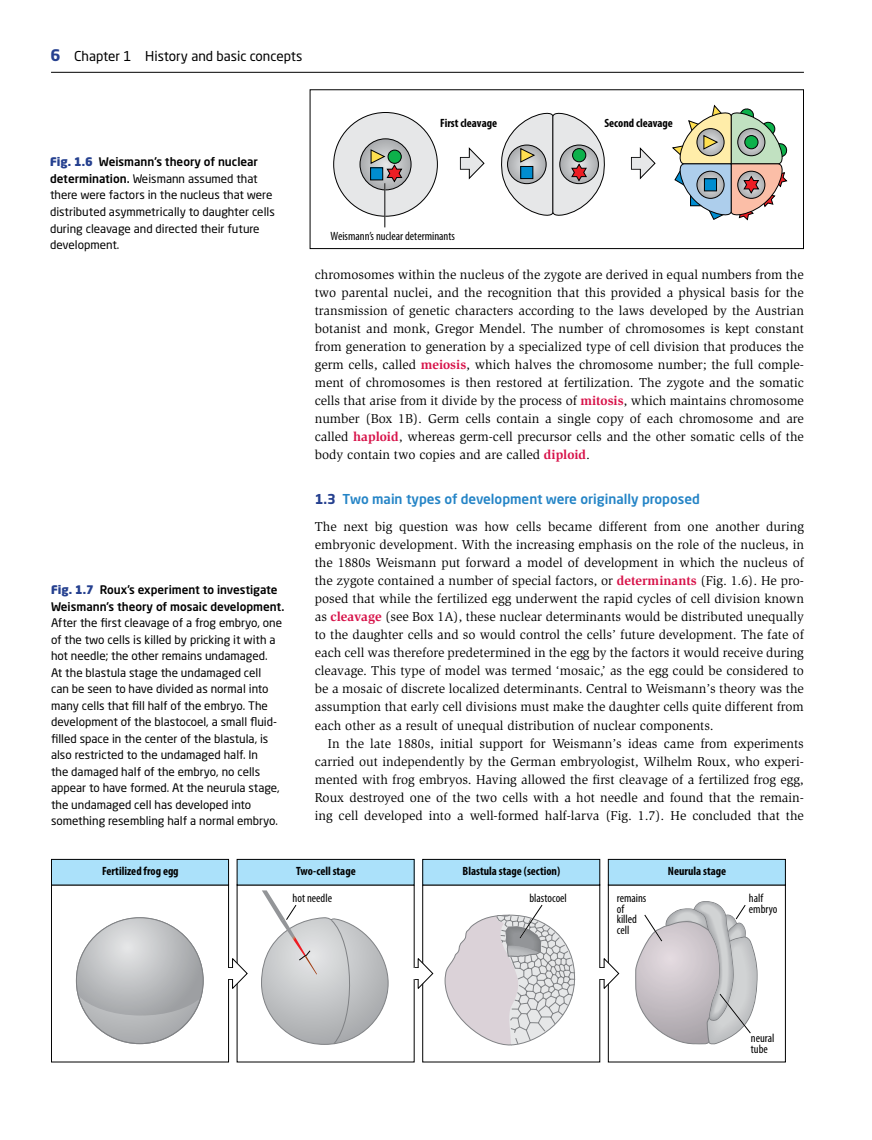
<style>
.page{position:relative;width:872px;height:1140px;background:#fff}
.page>*{position:absolute;margin:0;border:0;box-sizing:border-box;transform-origin:0 0}
.t1{font:500 13.5px "Neo Sans Std";color:#2484c6}
.t2{font:13.5px "Neo Sans Std";color:#000}
.PI{font:13.2px/18px "Slimbach Std";color:#000;text-align:justify}
.t3{font:700 condensed 12px "Myriad Pro";color:#000}
.t4{font:condensed 12px/10.5px "Myriad Pro";color:#000}
.FGC{font:11.7px/16.5px "Neo Sans Std";color:#000}
.s1{font-weight:700;font-size:15.75px;color:#25408f}
.s2{font-weight:900;color:#25408f}
.s3{font-weight:500}
.s4{font-weight:700;color:#d71249}
.s5{font-weight:700;color:#25408f}
</style>
<div class="page">
<hr style="left:51px;top:72px;width:753px;height:1px;background:#000">
<div style="left:310px;top:89px;width:494px;height:160px;border:1px solid #000"></div>
<div style="left:334px;top:112px;width:103px;height:104px;background:#e6e7e8;border-radius:50%"></div>
<svg style="left:360px;top:139px;width:51px;height:51px"></svg>
<div style="left:359px;top:138px;width:52px;height:52px;border:1px solid #000;border-radius:50%"></div>
<svg style="left:370px;top:149px;width:32px;height:33px"></svg>
<svg style="left:501px;top:112px;width:104px;height:104px"></svg>
<svg style="left:672px;top:104px;width:115px;height:116px"></svg>
<hr style="left:384px;top:183px;width:1px;height:44px;background:#000">
<svg style="left:460px;top:157px;width:8px;height:13px"></svg>
<svg style="left:468px;top:147px;width:17px;height:32px"></svg>
<div style="left:461px;top:158px;width:10px;height:11px;background:#e6e7e8"></div>
<svg style="left:631px;top:157px;width:8px;height:13px"></svg>
<svg style="left:639px;top:147px;width:17px;height:32px"></svg>
<div style="left:632px;top:158px;width:10px;height:11px;background:#e6e7e8"></div>
<div style="left:51px;top:884px;width:178px;height:178px;border:1px solid #000"></div>
<div style="left:51px;top:859px;width:177px;height:26px;background:#abe1fa"></div>
<div style="left:51px;top:859px;width:178px;height:26px;border:1px solid #000"></div>
<div style="left:237px;top:859px;width:177px;height:26px;background:#abe1fa"></div>
<div style="left:237px;top:859px;width:177px;height:26px;border:1px solid #000"></div>
<div style="left:423px;top:859px;width:177px;height:26px;background:#abe1fa"></div>
<div style="left:422px;top:859px;width:178px;height:26px;border:1px solid #000"></div>
<div style="left:608px;top:884px;width:178px;height:178px;border:1px solid #000"></div>
<div style="left:608px;top:859px;width:177px;height:26px;background:#abe1fa"></div>
<div style="left:608px;top:859px;width:178px;height:26px;border:1px solid #000"></div>
<svg style="left:417px;top:956px;width:17px;height:33px"></svg>
<svg style="left:603px;top:956px;width:17px;height:33px"></svg>
<svg style="left:444px;top:904px;width:132px;height:142px"></svg>
<svg style="left:635px;top:901px;width:123px;height:144px"></svg>
<svg style="left:76px;top:890px;width:313px;height:155px"></svg>
<p class="t2" style="left:51px;top:48px;width:253px"><span class="s1">6</span> Chapter 1 History and basic concepts</p>
<p class="FGC" style="left:50px;top:154px;width:226px"><span class="s2">Fig. 1.6</span> <span class="s3">Weismann’s theory of nuclear determination.</span> Weismann assumed that there were factors in the nucleus that were distributed asymmetrically to daughter cells during cleavage and directed their future development.</p>
<p class="FGC" style="left:51px;top:581px;width:235px"><span class="s2">Fig. 1.7</span> <span class="s3">Roux’s experiment to investigate Weismann’s theory of mosaic development.<br></span>After the first cleavage of a frog embryo, one of the two cells is killed by pricking it with a hot needle; the other remains undamaged.<br>At the blastula stage the undamaged cell<br>can be seen to have divided as normal into many cells that fill half of the embryo. The development of the blastocoel, a small fluid&shy;filled space in the center of the blastula, is also restricted to the undamaged half. In<br>the damaged half of the embryo, no cells appear to have formed. At the neurula stage, the undamaged cell has developed into something resembling half a normal embryo.</p>
<p class="t3" style="left:440px;top:116px;width:59px">First cleavage</p>
<p class="t3" style="left:604px;top:116px;width:70px">Second cleavage</p>
<p class="t4" style="left:331px;top:230px;width:126px">Weismann’s nuclear determinants</p>
<p class="PI" style="left:315px;top:266px;width:491px">chromosomes within the nucleus of the zygote are derived in equal numbers from the two parental nuclei, and the recognition that this provided a physical basis for the transmission of genetic characters according to the laws developed by the Austrian botanist and monk, Gregor Mendel. The number of chromosomes is kept constant from generation to generation by a specialized type of cell division that produces the germ cells, called <span class="s4">meiosis</span>, which halves the chromosome number; the full comple&shy;ment of chromosomes is then restored at fertilization. The zygote and the somatic cells that arise from it divide by the process of <span class="s4">mitosis</span>, which maintains chromosome number (Box 1B). Germ cells contain a single copy of each chromosome and are called <span class="s4">haploid</span>, whereas germ-cell precursor cells and the other somatic cells of the body contain two copies and are called <span class="s4">diploid</span>.</p>
<h2 class="t1" style="left:315px;top:491px;width:387px"><span class="s5">1.3</span> Two main types of development were originally proposed</h2>
<p class="PI" style="left:315px;top:518px;width:491px">The next big question was how cells became different from one another during embryonic development. With the increasing emphasis on the role of the nucleus, in the 1880s Weismann put forward a model of development in which the nucleus of the zygote contained a number of special factors, or <span class="s4">determinants</span> (Fig. 1.6). He pro&shy;posed that while the fertilized egg underwent the rapid cycles of cell division known as <span class="s4">cleavage</span> (see Box 1A), these nuclear determinants would be distributed unequally to the daughter cells and so would control the cells’ future development. The fate of each cell was therefore predetermined in the egg by the factors it would receive during cleavage. This type of model was termed ‘mosaic,’ as the egg could be considered to be a mosaic of discrete localized determinants. Central to Weismann’s theory was the assumption that early cell divisions must make the daughter cells quite different from each other as a result of unequal distribution of nuclear components.</p>
<p class="PI" style="left:315px;top:734px;width:490px;text-indent:13px">In the late 1880s, initial support for Weismann’s ideas came from experiments carried out independently by the German embryologist, Wilhelm Roux, who experi&shy;mented with frog embryos. Having allowed the first cleavage of a fertilized frog egg, Roux destroyed one of the two cells with a hot needle and found that the remain&shy;ing cell developed into a well-formed half-larva (Fig. 1.7). He concluded that the</p>
<p class="t3" style="left:102px;top:863px;width:78px">Fertilized frog egg</p>
<p class="t3" style="left:296px;top:863px;width:61px">Two-cell stage</p>
<p class="t3" style="left:462px;top:863px;width:99px">Blastula stage (section)</p>
<p class="t3" style="left:668px;top:863px;width:60px">Neurula stage</p>
<p class="t4" style="left:293px;top:892px;width:41px">hot needle</p>
<p class="t4" style="left:529px;top:892px;width:39px">blastocoel</p>
<p class="t4" style="left:617px;top:893px;width:31px">remains of killed cell</p>
<p class="t4" style="left:749px;top:893px;width:30px">half embryo</p>
<p class="t4" style="left:751px;top:1032px;width:25px">neural tube</p>
</div>
